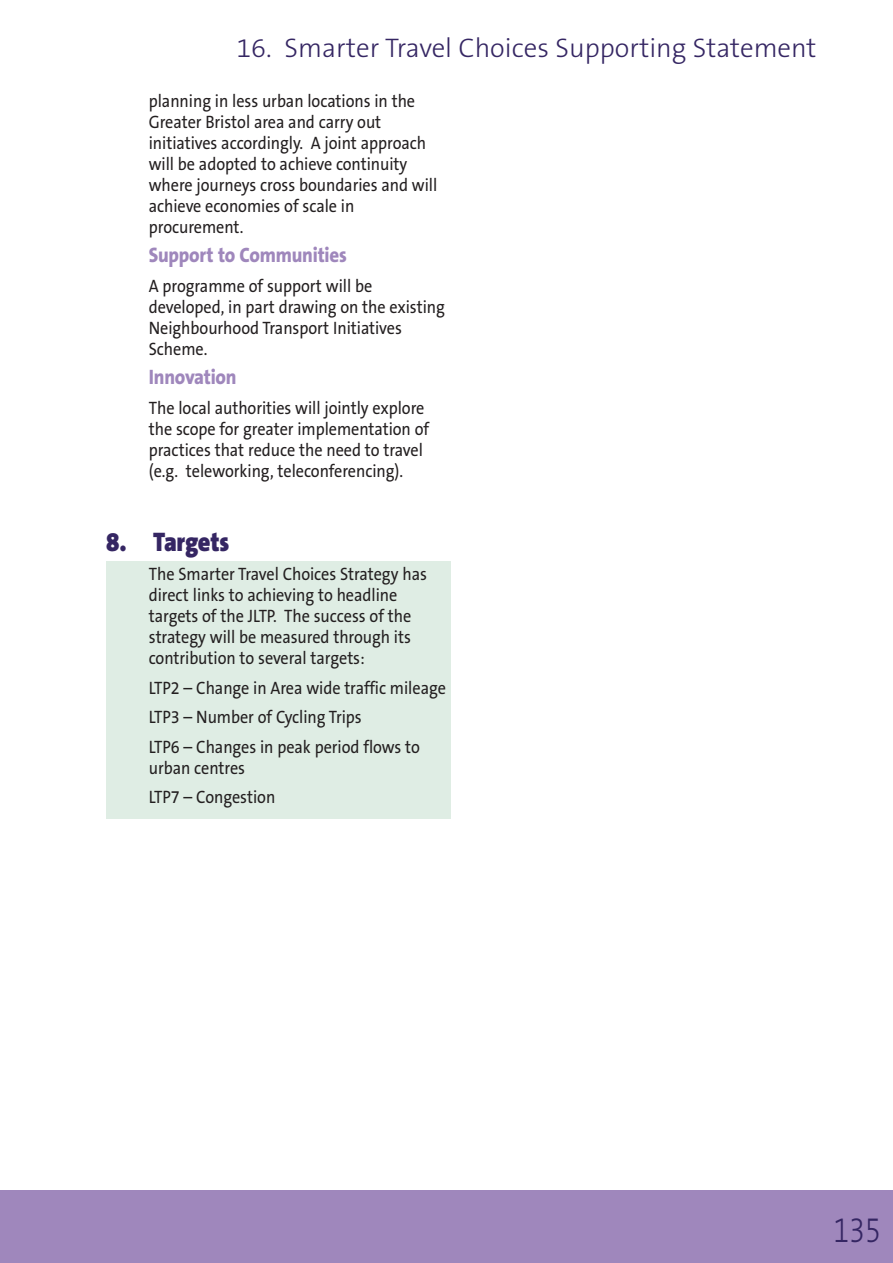
<style>
.page{position:relative;width:893px;height:1263px;background:#fff}
.page>*{position:absolute;margin:0;border:0;box-sizing:border-box;transform-origin:0 0}
.t1{font:300 36px "The Sans B3";color:#352663;scale:.8 1}
.t2{font:300 27px "The Sans B3";color:#352663}
.t3{font:900 27px "The Sans B9";letter-spacing:-.01em;color:#352663;scale:.9 1}
.t4{font:800 21px "The Sans B8";letter-spacing:-.01em;color:#9f87bc;scale:.9 1}
.t5{font:18px/21px "The Sans B5 Plain";letter-spacing:-.005em;color:#231f20;scale:.9 1}
</style>
<div class="page">
<div style="left:0;top:1191px;width:893px;height:72px;background:#9f87bc"></div>
<div style="left:106px;top:561px;width:345px;height:258px;background:#dfede4"></div>
<h2 class="t2" style="left:236px;top:34px;width:582px">16. Smarter Travel Choices Supporting Statement</h2>
<p class="t5" style="left:149px;top:91px;width:322px">planning in less urban locations in the Greater Bristol area and carry out initiatives accordingly. A joint approach will be adopted to achieve continuity where journeys cross boundaries and will achieve economies of scale in procurement.</p>
<p class="t4" style="left:149px;top:244px;width:222px">Support to Communities</p>
<p class="t5" style="left:149px;top:276px;width:331px">A programme of support will be developed, in part drawing on the existing<br>Neighbourhood Transport Initiatives<br>Scheme.</p>
<p class="t4" style="left:149px;top:366px;width:99px">Innovation</p>
<p class="t5" style="left:149px;top:398px;width:313px">The local authorities will jointly explore the scope for greater implementation of practices that reduce the need to travel (e.g. teleworking, teleconferencing).</p>
<h2 class="t3" style="left:106px;top:527px;width:138px">8. Targets</h2>
<p class="t5" style="left:149px;top:564px;width:311px">The Smarter Travel Choices Strategy has direct links to achieving to headline targets of the JLTP. The success of the strategy will be measured through its contribution to several targets:</p>
<p class="t5" style="left:149px;top:673px;width:332px;line-height:29.5px">LTP2 – Change in Area wide traffic mileage<br>LTP3 – Number of Cycling Trips<br>LTP6 – Changes in peak period flows to</p>
<p class="t5" style="left:149px;top:753px;width:142px;line-height:29.5px">urban centres<br>LTP7 – Congestion</p>
<h1 class="t1" style="left:833px;top:1211px;width:61px">135</h1>
</div>
